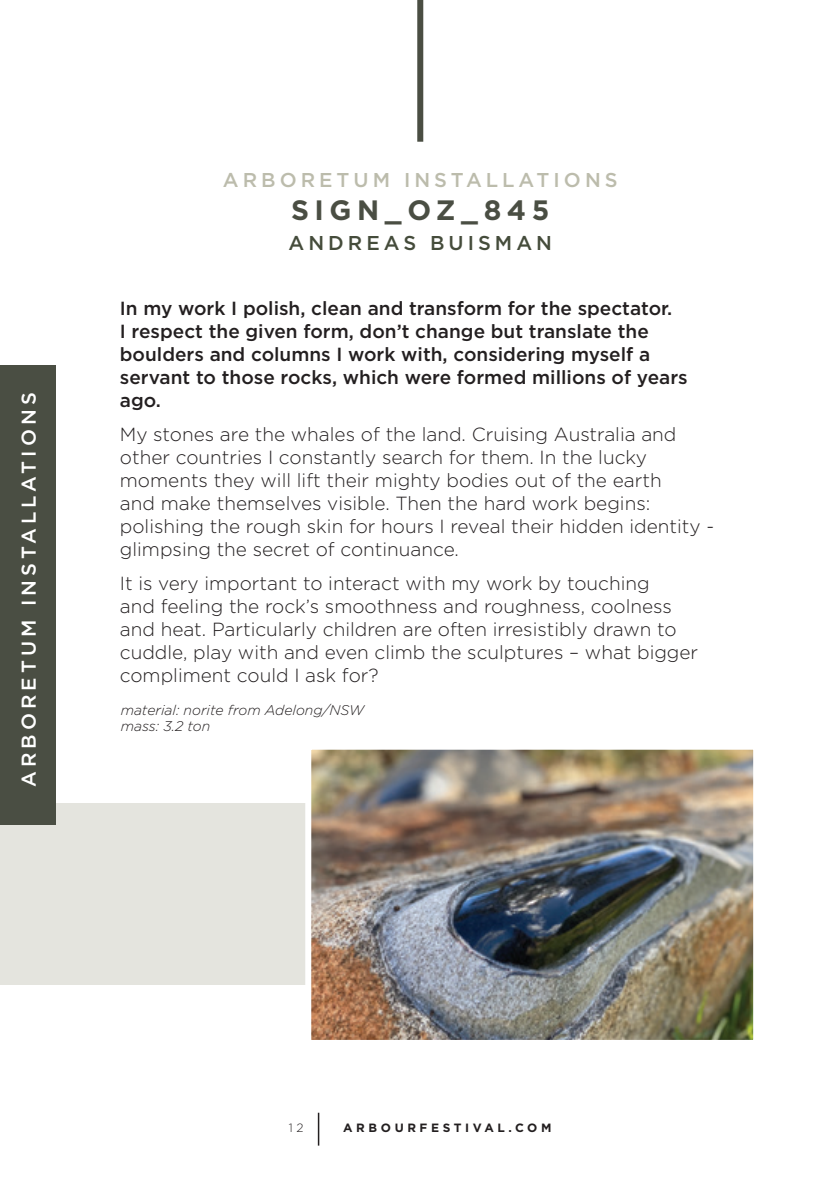
<style>
.page{position:relative;width:840px;height:1191px;background:#fff}
.page>*{position:absolute;margin:0;border:0;box-sizing:border-box;transform-origin:0 0}
.t1{font:700 28px "Gotham";letter-spacing:.2em;color:#4a4e43}
.t2{font:500 20px "Gotham";letter-spacing:.2em;color:#fff}
.t3{font:500 20px "Gotham";letter-spacing:.2em;color:#bcbcac}
.t4{font:500 20px "Gotham";letter-spacing:.2em;color:#454c3b}
.t5{font:300 19px/23px "Gotham";color:#231f20}
.t6{font:500 19px/23px "Gotham";color:#231f20}
.t7{font:italic 300 14px/16.8px "Gotham";color:#231f20}
.t8{font:700 12px "Gotham";letter-spacing:.3em;color:#231f20}
.t9{font:300 12px "Gotham";color:#231f20}
</style>
<div class="page">
<div style="left:0;top:803px;width:423px;height:182px;background:#e4e4de"></div>
<hr style="left:317px;top:1112px;width:2px;height:33px;background:#231f20">
<div style="left:0;top:366px;width:55px;height:459px;background:#4a4e43"></div>
<div style="left:417px;top:0;width:6px;height:142px;background:#4a4e43"></div>
<img style="left:312px;top:750px;width:439px;height:289px">
<div style="left:305px;top:743px;width:453px;height:303px;border:6px solid #fff"></div>
<p class="t2" style="left:17px;top:787px;width:396px;rotate:-90deg">ARBORETUM INSTALLATIONS</p>
<p class="t3" style="left:223px;top:168px;width:396px">ARBORETUM INSTALLATIONS</p>
<p class="t1" style="left:291px;top:194px;width:260px">SIGN_OZ_845</p>
<p class="t4" style="left:288px;top:232px;width:265px">ANDREAS BUISMAN</p>
<p class="t6" style="left:120px;top:296px;width:569px">In my work I polish, clean and transform for the spectator.<br>I respect the given form, don’t change but translate the boulders and columns I work with, considering myself a servant to those rocks, which were formed millions of years ago.</p>
<p class="t5" style="left:120px;top:422px;width:595px">My stones are the whales of the land. Cruising Australia and other countries I constantly search for them. In the lucky moments they will lift their mighty bodies out of the earth<br>and make themselves visible. Then the hard work begins: polishing the rough skin for hours I reveal their hidden identity - glimpsing the secret of continuance.</p>
<p class="t5" style="left:120px;top:572px;width:579px">It is very important to interact with my work by touching<br>and feeling the rock’s smoothness and roughness, coolness and heat. Particularly children are often irresistibly drawn to cuddle, play with and even climb the sculptures – what bigger compliment could I ask for?</p>
<p class="t7" style="left:121px;top:701px;width:245px">material: norite from Adelong/NSW mass: 3.2 ton</p>
<p class="t9" style="left:289px;top:1121px;width:16px">1 2</p>
<p class="t8" style="left:343px;top:1121px;width:210px">ARBOURFESTIVAL.COM</p>
</div>
